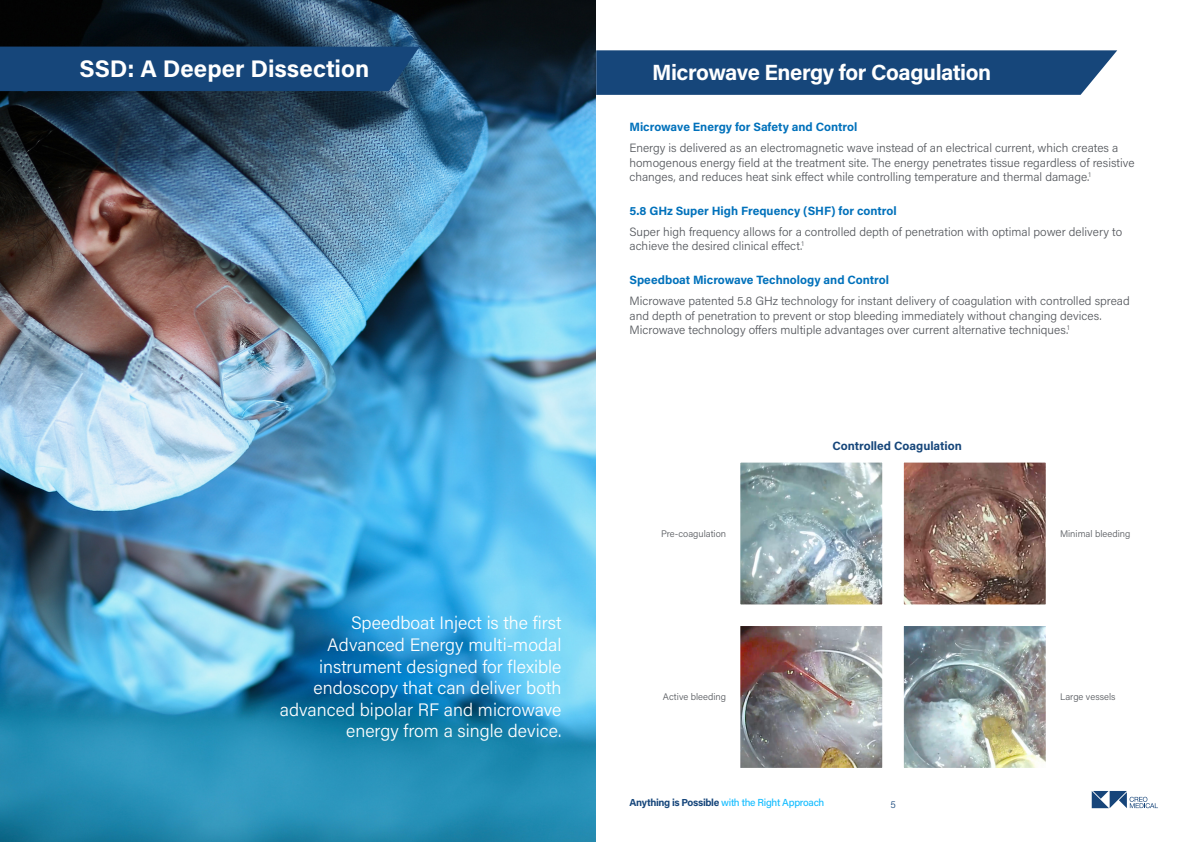
<style>
.page{position:relative;width:1191px;height:842px;background:#fff}
.page>*{position:absolute;margin:0;border:0;box-sizing:border-box;transform-origin:0 0}
.t1{font:700 24px "Acumin Pro";color:#fff}
.t2{font:700 22px "Acumin Pro";letter-spacing:-.02em;color:#fff}
.t3{font:300 18px/21.6px "Acumin Pro";color:#fff;text-align:right}
.t4{font:300 12px/14.4px "Acumin Pro";color:#54575c}
.t5{font:700 12px "Acumin Pro";color:#0071bb}
.t6{font:700 12px "Acumin Pro";color:#16467a}
.t7{font:500 10.2px "Acumin Pro";letter-spacing:-.03em;color:#15bdff}
.t8{font:300 10px "Acumin Pro";color:#16467b}
.t9{font:300 9.5px "Acumin Pro";color:#54575c}
.s1{font-weight:700;color:#16467b}
</style>
<div class="page">
<svg style="left:1091px;top:791px;width:67px;height:17px"></svg>
<img style="left:0;top:0;width:595px;height:842px">
<div style="left:0;top:47px;width:420px;height:44px;background:#16467a"></div>
<svg style="left:596px;top:50px;width:521px;height:45px;background:#204e7f"></svg>
<img style="left:741px;top:464px;width:140px;height:139px">
<div style="left:738px;top:461px;width:146px;height:145px;border:2px solid #fff"></div>
<img style="left:905px;top:464px;width:139px;height:139px">
<div style="left:902px;top:461px;width:145px;height:145px;border:2px solid #fff"></div>
<img style="left:905px;top:627px;width:139px;height:140px">
<div style="left:902px;top:624px;width:145px;height:146px;border:2px solid #fff"></div>
<img style="left:741px;top:627px;width:140px;height:140px">
<div style="left:738px;top:624px;width:146px;height:146px;border:2px solid #fff"></div>
<h2 class="t1" style="left:79px;top:52px;width:291px">SSD: A Deeper Dissection</h2>
<h1 class="t2" style="left:652px;top:57px;width:340px">Microwave Energy for Coagulation</h1>
<h2 class="t5" style="left:629px;top:118px;width:229px">Microwave Energy for Safety and Control</h2>
<p class="t4" style="left:629px;top:140px;width:506px">Energy is delivered as an electromagnetic wave instead of an electrical current, which creates a homogenous energy field at the treatment site. The energy penetrates tissue regardless of resistive changes, and reduces heat sink effect while controlling temperature and thermal damage.<sup>1</sup></p>
<h2 class="t5" style="left:629px;top:202px;width:269px">5.8 GHz Super High Frequency (SHF) for control</h2>
<p class="t4" style="left:629px;top:224px;width:494px">Super high frequency allows for a controlled depth of penetration with optimal power delivery to achieve the desired clinical effect.<sup>1</sup></p>
<h2 class="t5" style="left:629px;top:271px;width:261px">Speedboat Microwave Technology and Control</h2>
<p class="t4" style="left:629px;top:293px;width:502px">Microwave patented 5.8 GHz technology for instant delivery of coagulation with controlled spread and depth of penetration to prevent or stop bleeding immediately without changing devices.<br>Microwave technology offers multiple advantages over current alternative techniques.<sup>1</sup></p>
<h2 class="t6" style="left:832px;top:437px;width:131px">Controlled Coagulation</h2>
<p class="t3" style="left:280px;top:612px;width:283px">Speedboat Inject is the first<br>Advanced Energy multi-modal instrument designed for flexible endoscopy that can deliver both advanced bipolar RF and microwave energy from a single device.</p>
<p class="t9" style="left:661px;top:527px;width:67px">Pre-coagulation</p>
<p class="t9" style="left:1060px;top:527px;width:72px">Minimal bleeding</p>
<p class="t9" style="left:663px;top:691px;width:65px">Active bleeding</p>
<p class="t9" style="left:1060px;top:691px;width:57px">Large vessels</p>
<p class="t7" style="left:629px;top:795px;width:196px"><span class="s1">Anything is Possible</span> with the Right Approach</p>
<p class="t8" style="left:890px;top:797px;width:7px">5</p>
</div>
